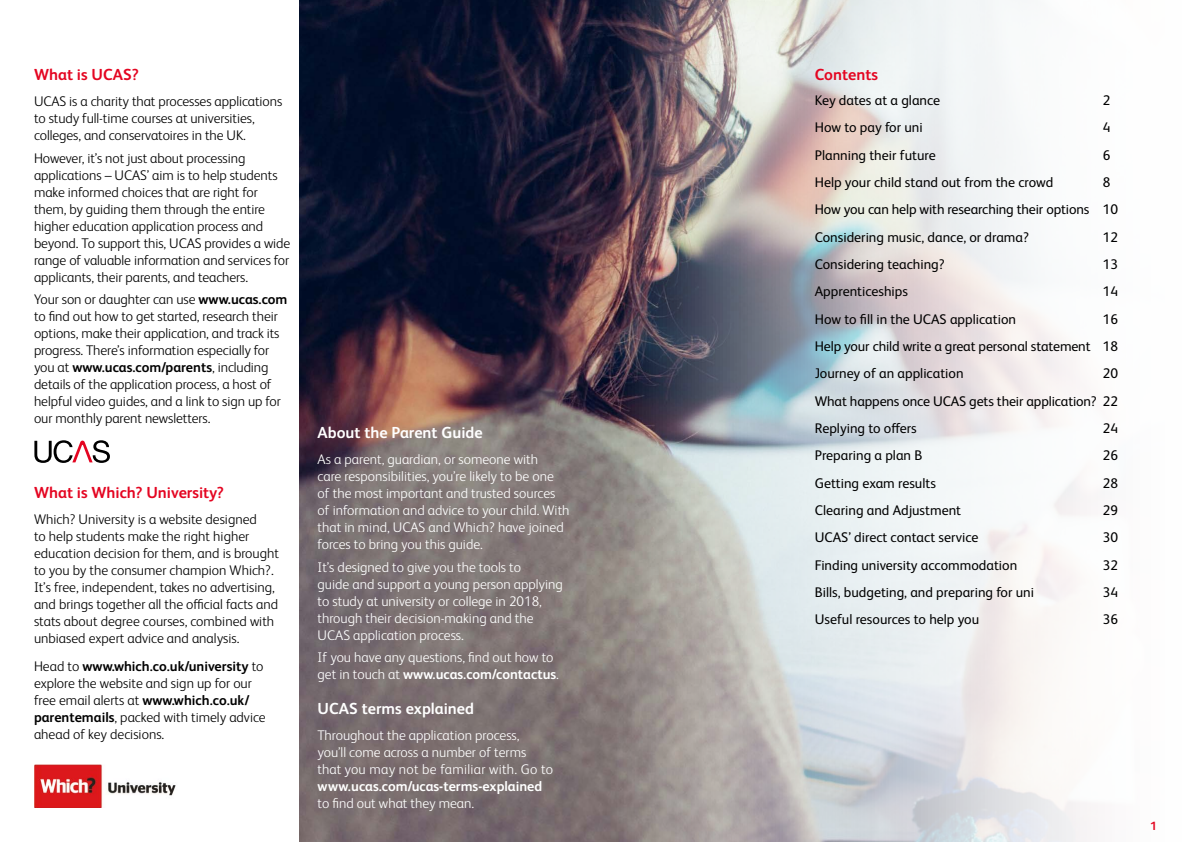
<style>
.page{position:relative;width:1191px;height:842px;background:#fff}
.page>*{position:absolute;margin:0;border:0;box-sizing:border-box;transform-origin:0 0}
.t1{font:700 16px "FS Albert Pro";color:#e40521}
.t2{font:700 16px "FS Albert Pro";color:#fff}
.t3{font:300 14px/17px "FS Albert Pro";letter-spacing:-.005em;color:#000}
.t4{font:300 14px/17px "FS Albert Pro";color:#fff}
.t5{font:14px/27.3px "FS Albert Pro";color:#000;text-align:justify}
.t6{font:700 14px "FS Albert Pro";color:#fff}
.t7{font:700 12px "FS Albert Pro";color:#e40521}
.s1{font-weight:700}
</style>
<div class="page">
<img style="left:299px;top:0;width:792px;height:842px">
<img style="left:34px;top:764px;width:142px;height:44px">
<svg style="left:34px;top:440px;width:76px;height:23px"></svg>
<p class="t1" style="left:34px;top:64px;width:106px">What is UCAS?</p>
<p class="t3" style="left:34px;top:92px;width:250px">UCAS is a charity that processes applications to study full-time courses at universities, colleges, and conservatoires in the UK.</p>
<p class="t3" style="left:34px;top:148px;width:258px">However, it’s not just about processing applications – UCAS’ aim is to help students make informed choices that are right for them, by guiding them through the entire higher education application process and beyond. To support this, UCAS provides a wide range of valuable information and services for applicants, their parents, and teachers.</p>
<p class="t3" style="left:34px;top:290px;width:255px">Your son or daughter can use <span class="s1">www.ucas.com </span>to find out how to get started, research their options, make their application, and track its progress. There’s information especially for you at <span class="s1">www.ucas.com/parents</span>, including details of the application process, a host of helpful video guides, and a link to sign up for our monthly parent newsletters.</p>
<p class="t1" style="left:34px;top:481px;width:191px">What is Which? University?</p>
<p class="t3" style="left:34px;top:509px;width:246px">Which? University is a website designed<br>to help students make the right higher education decision for them, and is brought to you by the consumer champion Which?.<br>It’s free, independent, takes no advertising, and brings together all the official facts and stats about degree courses, combined with unbiased expert advice and analysis.</p>
<p class="t3" style="left:34px;top:657px;width:233px">Head to <span class="s1">www.which.co.uk/university</span> to explore the website and sign up for our free email alerts at <span class="s1">www.which.co.uk/ parentemails</span>, packed with timely advice ahead of key decisions.</p>
<p class="t2" style="left:317px;top:422px;width:167px">About the Parent Guide</p>
<p class="t4" style="left:317px;top:450px;width:253px">As a parent, guardian, or someone with<br>care responsibilities, you’re likely to be one<br>of the most important and trusted sources of information and advice to your child. With that in mind, UCAS and Which? have joined forces to bring you this guide.</p>
<p class="t4" style="left:317px;top:557px;width:247px">It’s designed to give you the tools to<br>guide and support a young person applying to study at university or college in 2018, through their decision-making and the UCAS application process.</p>
<p class="t4" style="left:317px;top:648px;width:243px">If you have any questions, find out how to get in touch at <span class="s1">www.ucas.com/contactus</span>.</p>
<p class="t2" style="left:317px;top:698px;width:158px">UCAS terms explained</p>
<p class="t4" style="left:317px;top:726px;width:237px">Throughout the application process,<br>you’ll come across a number of terms that you may not be familiar with. Go to</p>
<p class="t6" style="left:317px;top:776px;width:226px">www.ucas.com/ucas-terms-explained</p>
<p class="t4" style="left:317px;top:794px;width:158px">to find out what they mean.</p>
<p class="t1" style="left:814px;top:64px;width:65px">Contents</p>
<p class="t5" style="left:814px;top:85px;width:127px">Key dates at a glance</p>
<p class="t5" style="left:1102px;top:85px;width:9px">2</p>
<p class="t5" style="left:814px;top:113px;width:109px">How to pay for uni</p>
<p class="t5" style="left:1102px;top:113px;width:9px">4</p>
<p class="t5" style="left:814px;top:140px;width:122px">Planning their future</p>
<p class="t5" style="left:1102px;top:140px;width:9px">6</p>
<p class="t5" style="left:814px;top:167px;width:240px">Help your child stand out from the crowd</p>
<p class="t5" style="left:814px;top:167px;width:305px;text-align:left;text-indent:288px">8<br>How you can help with researching their options 10<br>Considering music, dance, or drama?</p>
<p class="t5" style="left:1102px;top:222px;width:17px">12</p>
<p class="t5" style="left:814px;top:249px;width:131px">Considering teaching?</p>
<p class="t5" style="left:1102px;top:249px;width:17px">13</p>
<p class="t5" style="left:814px;top:277px;width:95px">Apprenticeships</p>
<p class="t5" style="left:1102px;top:277px;width:17px">14</p>
<p class="t5" style="left:814px;top:304px;width:203px">How to fill in the UCAS application</p>
<p class="t5" style="left:814px;top:304px;width:305px;text-indent:288px">16<br>Help your child write a great personal statement 18<br>Journey of an application</p>
<p class="t5" style="left:814px;top:359px;width:305px;text-indent:288px">20<br>What happens once UCAS gets their application? 22<br>Replying to offers</p>
<p class="t5" style="left:1102px;top:413px;width:17px">24</p>
<p class="t5" style="left:814px;top:441px;width:109px">Preparing a plan B</p>
<p class="t5" style="left:1102px;top:441px;width:17px">26</p>
<p class="t5" style="left:814px;top:468px;width:123px">Getting exam results</p>
<p class="t5" style="left:1102px;top:468px;width:17px">28</p>
<p class="t5" style="left:814px;top:495px;width:148px">Clearing and Adjustment</p>
<p class="t5" style="left:1102px;top:495px;width:17px">29</p>
<p class="t5" style="left:814px;top:523px;width:165px">UCAS’ direct contact service</p>
<p class="t5" style="left:1102px;top:523px;width:17px">30</p>
<p class="t5" style="left:814px;top:550px;width:204px">Finding university accommodation</p>
<p class="t5" style="left:1102px;top:550px;width:17px">32</p>
<p class="t5" style="left:814px;top:578px;width:221px">Bills, budgeting, and preparing for uni</p>
<p class="t5" style="left:1102px;top:578px;width:17px">34</p>
<p class="t5" style="left:814px;top:605px;width:166px">Useful resources to help you</p>
<p class="t5" style="left:1102px;top:605px;width:17px">36</p>
<p class="t7" style="left:1150px;top:817px;width:8px">1</p>
</div>
